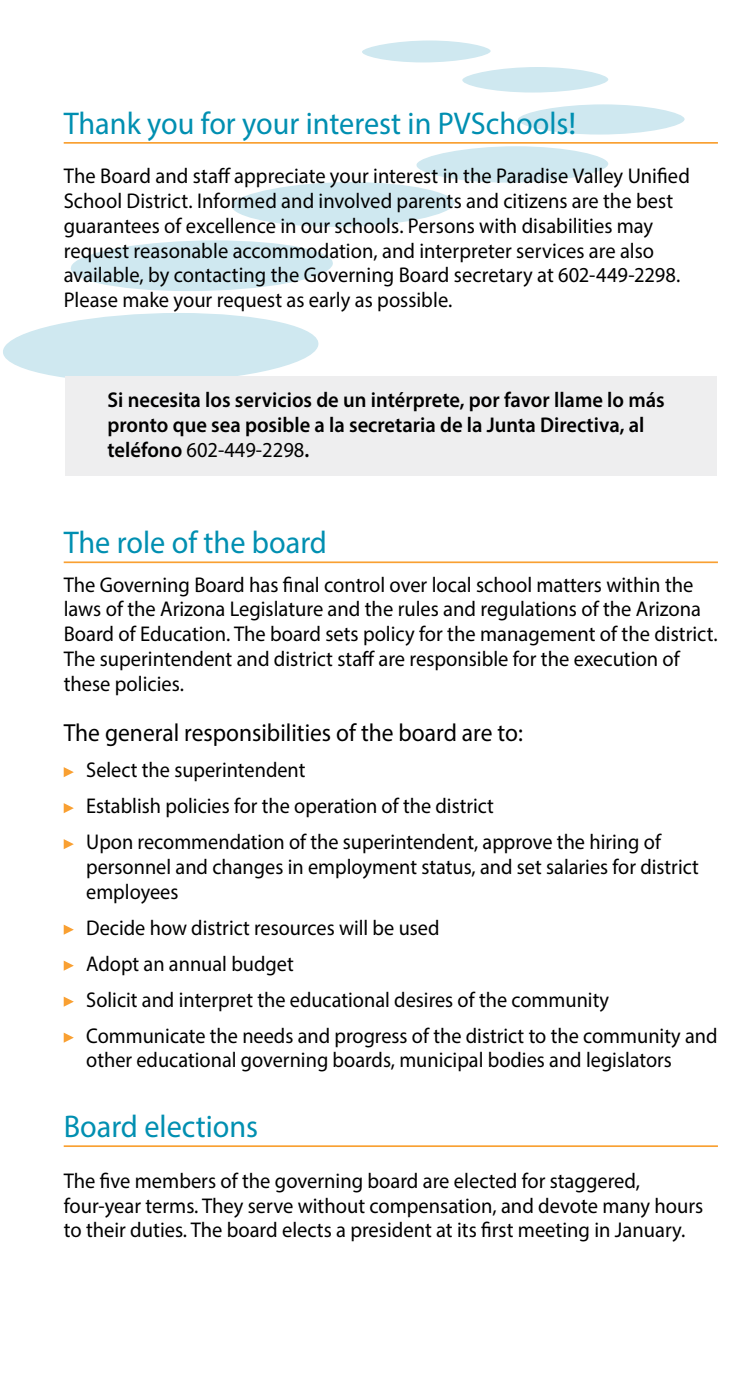
<style>
.page{position:relative;width:755px;height:1377px;background:#fff}
.page>*{position:absolute;margin:0;border:0;box-sizing:border-box;transform-origin:0 0}
.heading{font:31.5px "Myriad Pro";color:#008fb1;scale:.96 1}
.bold_text{font:24.75px "Myriad Pro";color:#000;scale:.95 1}
.t1{font:21.38px/24.8px "Myriad Pro";color:#000;scale:.96 1}
.t2{font:21.38px/24.8px "Myriad Pro";color:#000;scale:.95 1}
.t3{font:600 21.38px/24.8px "Myriad Pro";color:#000;scale:.96 1}
.s1{font-weight:400}
</style>
<div class="page">
<svg style="left:3px;top:313px;width:320px;height:65px"></svg>
<svg style="left:70px;top:240px;width:263px;height:51px"></svg>
<svg style="left:231px;top:146px;width:377px;height:81px"></svg>
<svg style="left:518px;top:104px;width:167px;height:31px"></svg>
<svg style="left:362px;top:41px;width:246px;height:52px"></svg>
<hr style="left:64px;top:561px;width:654px;height:2px;background:#f9a032">
<hr style="left:64px;top:1145px;width:654px;height:2px;background:#f9a032">
<svg style="left:64px;top:767px;width:10px;height:10px"></svg>
<svg style="left:64px;top:803px;width:10px;height:10px"></svg>
<svg style="left:64px;top:839px;width:10px;height:10px"></svg>
<svg style="left:64px;top:925px;width:10px;height:10px"></svg>
<svg style="left:64px;top:961px;width:10px;height:10px"></svg>
<svg style="left:64px;top:997px;width:10px;height:10px"></svg>
<svg style="left:64px;top:1033px;width:10px;height:10px"></svg>
<div style="left:65px;top:377px;width:652px;height:99px;background:#eeeeef"></div>
<hr style="left:64px;top:142px;width:654px;height:2px;background:#f9a032">
<p class="heading" style="left:64px;top:104px;width:536px">Thank you for your interest in PVSchools!</p>
<p class="t1" style="left:64px;top:164px;width:654px">The Board and staff appreciate your interest in the Paradise Valley Unified School District. Informed and involved parents and citizens are the best guarantees of excellence in our schools. Persons with disabilities may request reasonable accommodation, and interpreter services are also available, by contacting the Governing Board secretary at 602-449-2298.<br>Please make your request as early as possible.</p>
<p class="t3" style="left:108px;top:387px;width:582px">Si necesita los servicios de un intérprete, por favor llame lo más pronto que sea posible a la secretaria de la Junta Directiva, al teléfono <span class="s1">602-449-2298</span>.</p>
<p class="heading" style="left:64px;top:523px;width:276px">The role of the board</p>
<p class="t1" style="left:64px;top:572px;width:683px">The Governing Board has final control over local school matters within the laws of the Arizona Legislature and the rules and regulations of the Arizona Board of Education. The board sets policy for the management of the district.<br>The superintendent and district staff are responsible for the execution of these policies.</p>
<p class="bold_text" style="left:64px;top:718px;width:485px">The general responsibilities of the board are to:</p>
<p class="t2" style="left:86px;top:757px;width:232px">Select the superintendent</p>
<p class="t2" style="left:86px;top:793px;width:431px">Establish policies for the operation of the district</p>
<p class="t2" style="left:86px;top:829px;width:646px">Upon recommendation of the superintendent, approve the hiring of personnel and changes in employment status, and set salaries for district employees</p>
<p class="t2" style="left:86px;top:915px;width:373px">Decide how district resources will be used</p>
<p class="t2" style="left:86px;top:951px;width:220px">Adopt an annual budget</p>
<p class="t2" style="left:86px;top:987px;width:552px">Solicit and interpret the educational desires of the community</p>
<p class="t2" style="left:86px;top:1023px;width:666px">Communicate the needs and progress of the district to the community and other educational governing boards, municipal bodies and legislators</p>
<p class="heading" style="left:64px;top:1107px;width:204px">Board elections</p>
<p class="t1" style="left:64px;top:1168px;width:668px">The five members of the governing board are elected for staggered, four-year terms. They serve without compensation, and devote many hours to their duties. The board elects a president at its first meeting in January.</p>
</div>
